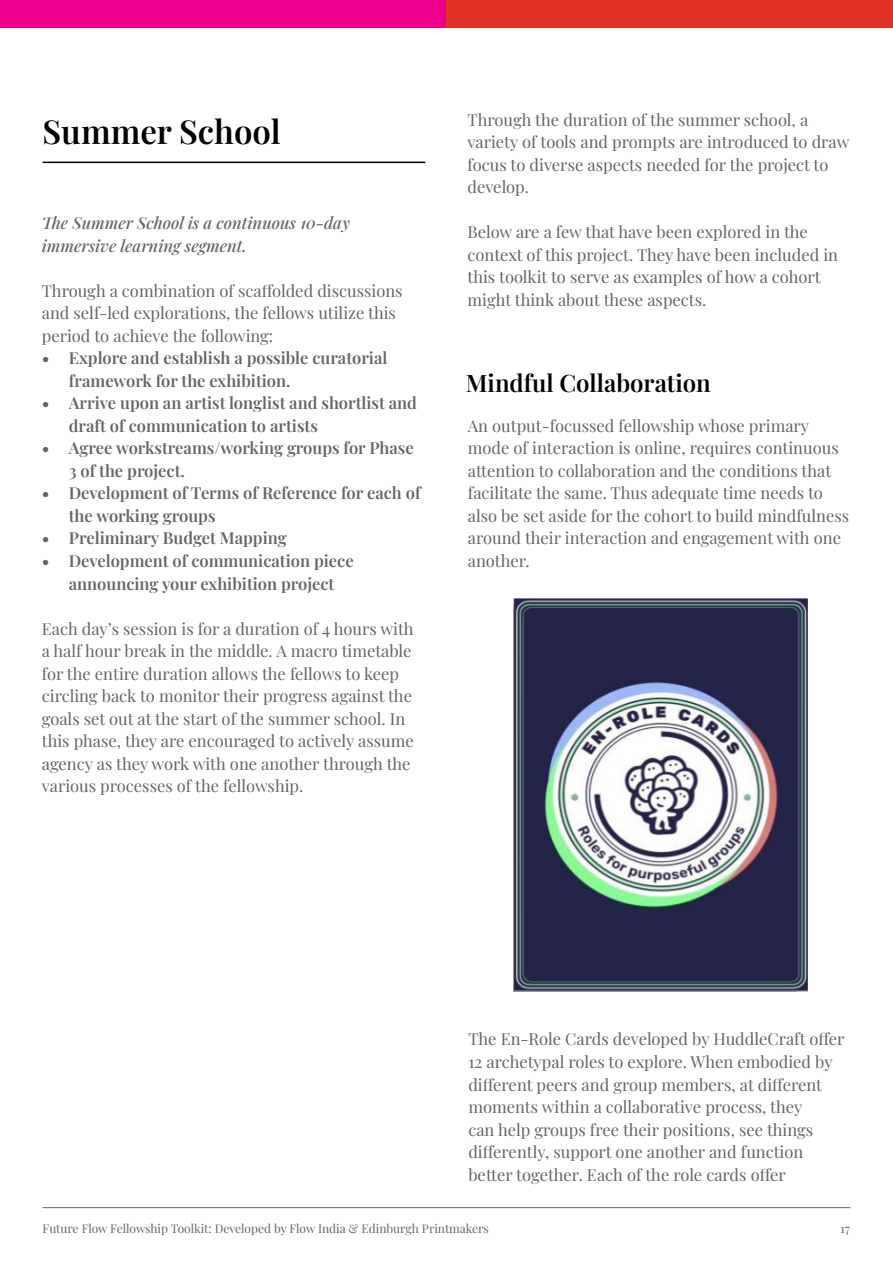
<style>
.page{position:relative;width:893px;height:1263px;background:#fff}
.page>*{position:absolute;margin:0;border:0;box-sizing:border-box;transform-origin:0 0}
.t1{font:600 33px "Playfair Display";color:#000101}
.t2{font:600 24px "Playfair Display";color:#000101}
.t3{font:16.5px/22.5px "Playfair Display";color:#636466}
.t4{font:600 16.5px/22.5px "Playfair Display";color:#636466}
.t5{font:italic 500 16.5px/22.5px "Playfair Display";color:#636466}
.t6{font:12px "Playfair Display";color:#646568}
</style>
<div class="page">
<hr style="left:42px;top:1207px;width:808px;height:1px;background:#646568">
<hr style="left:43px;top:162px;width:382px;height:1px;background:#000">
<div style="left:0;top:0;width:446px;height:27px;background:#ec008c"></div>
<div style="left:446px;top:0;width:447px;height:27px;background:#e33227"></div>
<img style="left:513px;top:599px;width:295px;height:393px">
<h1 class="t1" style="left:43px;top:105px;width:240px">Summer School</h1>
<p class="t5" style="left:42px;top:211px;width:310px">The Summer School is a continuous 10-day immersive learning segment.</p>
<p class="t3" style="left:42px;top:278px;width:362px">Through a combination of scaffolded discussions and self-led explorations, the fellows utilize this period to achieve the following:</p>
<p class="t4" style="left:69px;top:346px;width:320px;text-indent:-27px">• Explore and establish a possible curatorial framework for the exhibition.</p>
<p class="t4" style="left:69px;top:391px;width:350px;text-indent:-27px">• Arrive upon an artist longlist and shortlist and draft of communication to artists</p>
<p class="t4" style="left:69px;top:436px;width:346px;text-indent:-27px">• Agree workstreams/working groups for Phase<br>3 of the project.</p>
<p class="t4" style="left:69px;top:481px;width:353px;text-indent:-27px">• Development of Terms of Reference for each of the working groups</p>
<p class="t4" style="left:42px;top:526px;width:246px">• Preliminary Budget Mapping</p>
<p class="t4" style="left:42px;top:548px;width:313px;text-align:center">• Development of communication piece announcing your exhibition project</p>
<p class="t3" style="left:42px;top:616px;width:373px">Each day’s session is for a duration of 4 hours with a half hour break in the middle. A macro timetable for the entire duration allows the fellows to keep circling back to monitor their progress against the goals set out at the start of the summer school. In this phase, they are encouraged to actively assume agency as they work with one another through the various processes of the fellowship.</p>
<p class="t3" style="left:467px;top:107px;width:383px">Through the duration of the summer school, a variety of tools and prompts are introduced to draw focus to diverse aspects needed for the project to develop.</p>
<p class="t3" style="left:467px;top:220px;width:372px">Below are a few that have been explored in the context of this project. They have been included in this toolkit to serve as examples of how a cohort might think about these aspects.</p>
<h2 class="t2" style="left:466px;top:364px;width:246px">Mindful Collaboration</h2>
<p class="t3" style="left:468px;top:413px;width:383px">An output-focussed fellowship whose primary mode of interaction is online, requires continuous attention to collaboration and the conditions that facilitate the same. Thus adequate time needs to also be set aside for the cohort to build mindfulness around their interaction and engagement with one another.</p>
<p class="t3" style="left:468px;top:1027px;width:378px">The En-Role Cards developed by HuddleCraft offer 12 archetypal roles to explore. When embodied by different peers and group members, at different moments within a collaborative process, they<br>can help groups free their positions, see things differently, support one another and function better together. Each of the role cards offer</p>
<p class="t6" style="left:43px;top:1219px;width:448px">Future Flow Fellowship Toolkit: Developed by Flow India &amp; Edinburgh Printmakers</p>
<p class="t6" style="left:841px;top:1219px;width:11px">17</p>
</div>
